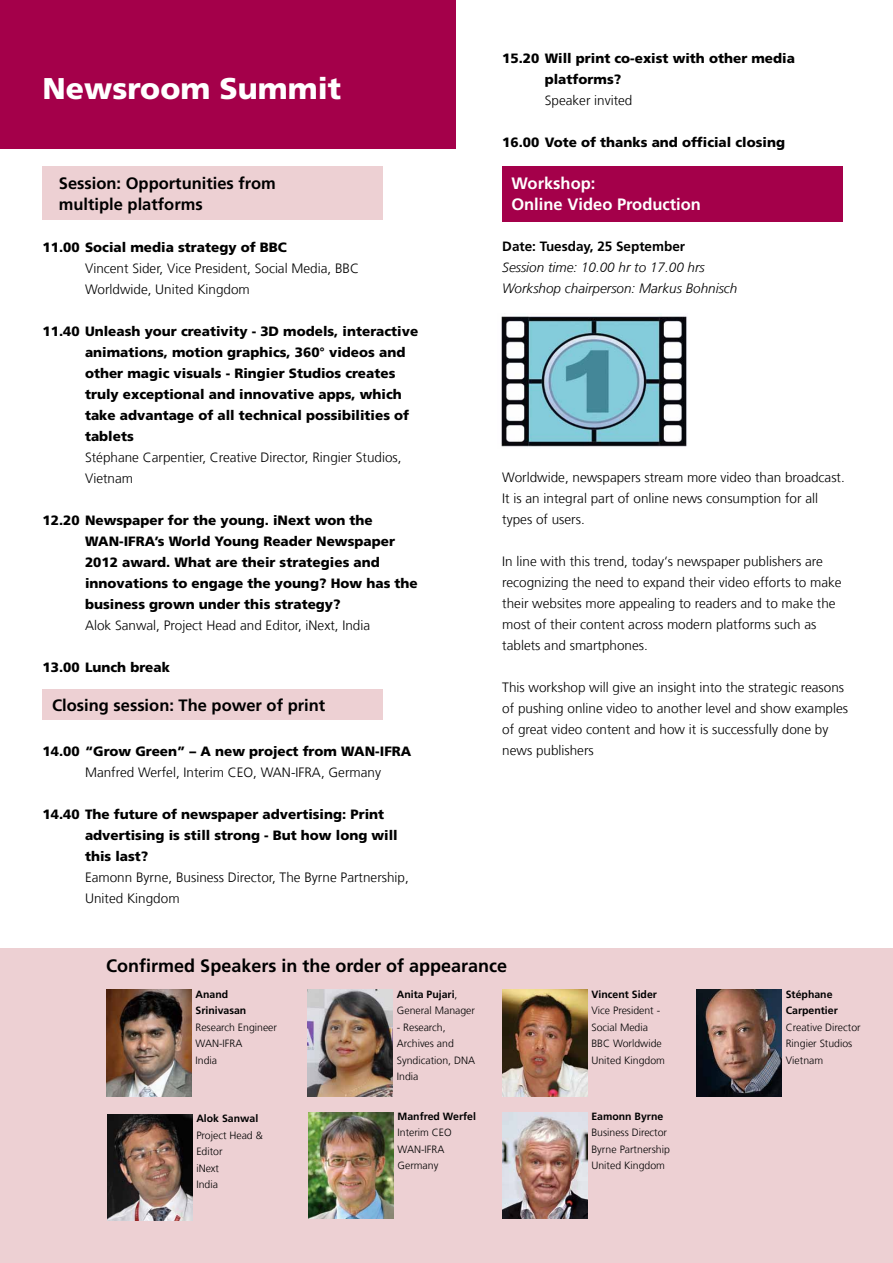
<style>
.page{position:relative;width:893px;height:1263px;background:#fff}
.page>*{position:absolute;margin:0;border:0;box-sizing:border-box;transform-origin:0 0}
.t1{font:900 30px "Frutiger LT Com";color:#fff}
.t2{font:700 18px "Frutiger LT Com";color:#000}
.t3{font:700 16.5px/21px "Frutiger LT Com";color:#000}
.t4{font:700 16.5px/21px "Frutiger LT Com";color:#fff}
.t5{font:300 13.5px/21px "Frutiger LT Com";color:#000}
.t6{font:900 13.5px/21px "Frutiger LT Com";color:#000}
.t7{font:italic 300 13.5px/21px "Frutiger LT Com";color:#000}
.t8{font:700 13.5px "Frutiger LT Com";color:#000}
.t9{font:300 10.5px/16.5px "Frutiger LT Com";color:#000}
.t10{font:700 10.5px/16.5px "Frutiger LT Com";color:#000}
.s1{font-weight:700}
</style>
<div class="page">
<div style="left:0;top:948px;width:893px;height:315px;background:#edd0d3"></div>
<div style="left:43px;top:690px;width:340px;height:30px;background:#edd0d3"></div>
<div style="left:0;top:0;width:455px;height:149px;background:#a4004a"></div>
<img style="left:107px;top:1114px;width:85px;height:106px">
<img style="left:502px;top:990px;width:85px;height:106px">
<img style="left:106px;top:990px;width:85px;height:106px">
<img style="left:308px;top:990px;width:85px;height:106px">
<img style="left:696px;top:990px;width:85px;height:106px">
<img style="left:308px;top:1112px;width:85px;height:106px">
<img style="left:502px;top:1112px;width:85px;height:106px">
<div style="left:502px;top:166px;width:340px;height:56px;background:#a4004a"></div>
<img style="left:501px;top:313px;width:186px;height:134px">
<div style="left:43px;top:166px;width:340px;height:54px;background:#edd0d3"></div>
<h1 class="t1" style="left:43px;top:70px;width:300px">Newsroom Summit</h1>
<p class="t3" style="left:59px;top:173px;width:218px">Session: Opportunities from multiple platforms</p>
<p class="t6" style="left:43px;top:237px;width:246px">11.00 Social media strategy of BBC</p>
<p class="t5" style="left:85px;top:258px;width:275px">Vincent Sider, Vice President, Social Media, BBC<br>Worldwide, United Kingdom</p>
<p class="t6" style="left:85px;top:321px;width:335px;text-indent:-43px">11.40 Unleash your creativity - 3D models, interactive animations, motion graphics, 360° videos and other magic visuals - Ringier Studios creates truly exceptional and innovative apps, which take advantage of all technical possibilities of tablets</p>
<p class="t5" style="left:85px;top:447px;width:318px">Stéphane Carpentier, Creative Director, Ringier Studios,<br>Vietnam</p>
<p class="t6" style="left:85px;top:510px;width:334px;text-indent:-43px">12.20 Newspaper for the young. iNext won the WAN-IFRA’s World Young Reader Newspaper 2012 award. What are their strategies and innovations to engage the young? How has the business grown under this strategy?</p>
<p class="t5" style="left:85px;top:615px;width:287px">Alok Sanwal, Project Head and Editor, iNext, India</p>
<p class="t6" style="left:43px;top:657px;width:129px">13.00 Lunch break</p>
<p class="t3" style="left:52px;top:695px;width:275px">Closing session: The power of print</p>
<p class="t6" style="left:43px;top:741px;width:370px">14.00 “Grow Green” – A new project from WAN-IFRA</p>
<p class="t5" style="left:85px;top:762px;width:297px">Manfred Werfel, Interim CEO, WAN-IFRA, Germany</p>
<p class="t6" style="left:85px;top:804px;width:314px;text-indent:-43px">14.40 The future of newspaper advertising: Print advertising is still strong - But how long will this last?</p>
<p class="t5" style="left:85px;top:867px;width:325px">Eamonn Byrne, Business Director, The Byrne Partnership,<br>United Kingdom</p>
<p class="t6" style="left:545px;top:48px;width:252px;text-indent:-43px">15.20 Will print co-exist with other media platforms?</p>
<p class="t5" style="left:545px;top:90px;width:89px">Speaker invited</p>
<p class="t6" style="left:502px;top:132px;width:284px">16.00 Vote of thanks and official closing</p>
<p class="t4" style="left:511px;top:173px;width:191px">Workshop:<br>Online Video Production</p>
<p class="t8" style="left:502px;top:238px;width:184px">Date: Tuesday, 25 September</p>
<p class="t7" style="left:502px;top:257px;width:237px">Session time: 10.00 hr to 17.00 hrs<br>Workshop chairperson: Markus Bohnisch</p>
<p class="t5" style="left:502px;top:467px;width:344px">Worldwide, newspapers stream more video than broadcast.<br>It is an integral part of online news consumption for all types of users.</p>
<p class="t5" style="left:502px;top:551px;width:341px">In line with this trend, today‘s newspaper publishers are recognizing the need to expand their video efforts to make their websites more appealing to readers and to make the most of their content across modern platforms such as tablets and smartphones.</p>
<p class="t5" style="left:502px;top:677px;width:347px">This workshop will give an insight into the strategic reasons of pushing online video to another level and show examples of great video content and how it is successfully done by news publishers</p>
<h2 class="t2" style="left:106px;top:955px;width:402px">Confirmed Speakers in the order of appearance</h2>
<p class="t10" style="left:196px;top:986px;width:52px">Anand<br>Srinivasan</p>
<p class="t9" style="left:196px;top:1019px;width:83px">Research Engineer<br>WAN-IFRA<br>India</p>
<p class="t10" style="left:196px;top:1110px;width:63px">Alok Sanwal</p>
<p class="t9" style="left:196px;top:1127px;width:68px">Project Head &amp;<br>Editor<br>iNext<br>India</p>
<p class="t9" style="left:397px;top:986px;width:80px"><span class="s1">Anita Pujari</span>,<br>General Manager</p>
<p class="t9" style="left:397px;top:1019px;width:80px">- Research,<br>Archives and<br>Syndication, DNA<br>India</p>
<p class="t10" style="left:398px;top:1108px;width:80px">Manfred Werfel</p>
<p class="t9" style="left:398px;top:1124px;width:56px">Interim CEO<br>WAN-IFRA<br>Germany</p>
<p class="t10" style="left:591px;top:986px;width:67px">Vincent Sider</p>
<p class="t9" style="left:591px;top:1002px;width:75px">Vice President -<br>Social Media<br>BBC Worldwide<br>United Kingdom</p>
<p class="t10" style="left:591px;top:1108px;width:73px">Eamonn Byrne</p>
<p class="t9" style="left:591px;top:1124px;width:80px">Business Director<br>Byrne Partnership<br>United Kingdom</p>
<p class="t10" style="left:786px;top:986px;width:53px">Stéphane<br>Carpentier</p>
<p class="t9" style="left:786px;top:1019px;width:76px">Creative Director<br>Ringier Studios<br>Vietnam</p>
</div>
